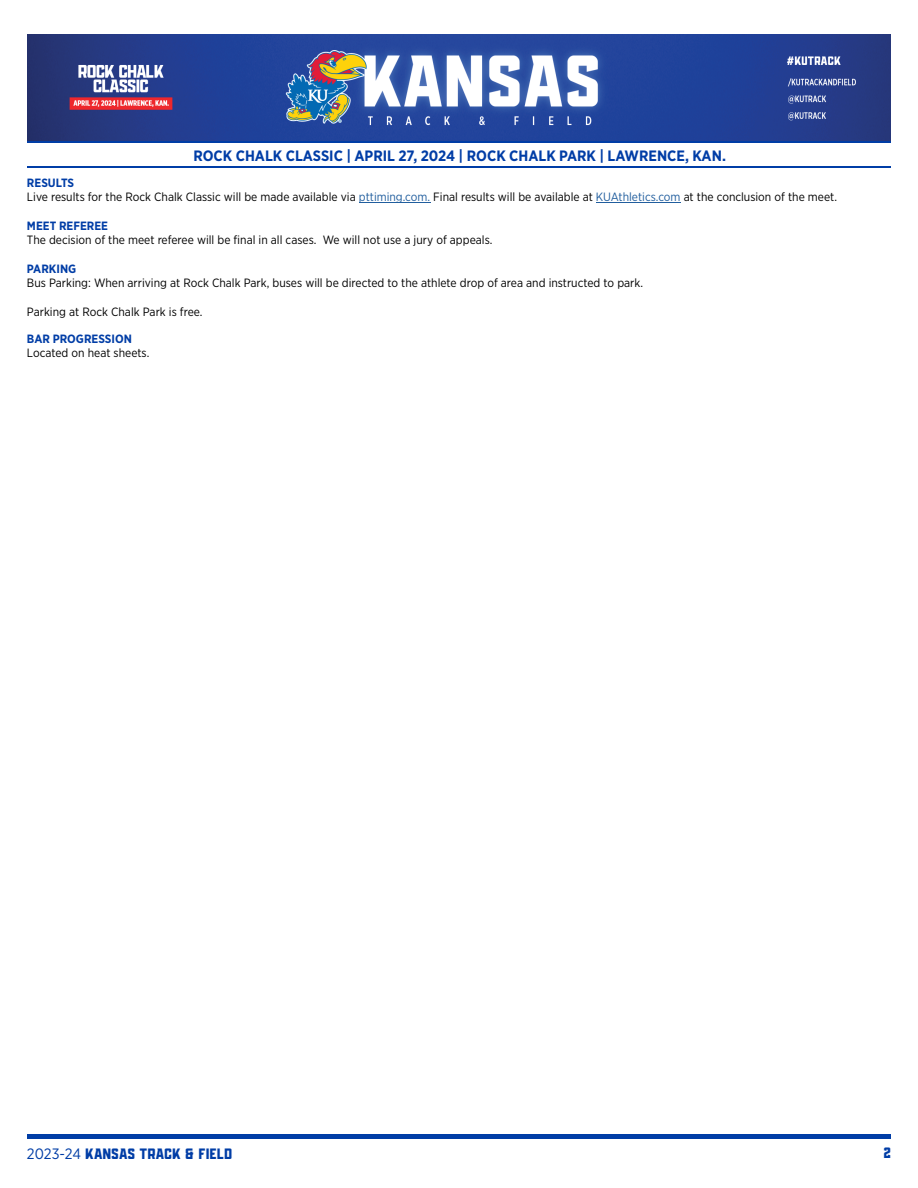
<style>
.page{position:relative;width:918px;height:1188px;background:#fff}
.page>*{position:absolute;margin:0;border:0;box-sizing:border-box;transform-origin:0 0}
.t1{font:700 15px "Gotham Narrow";color:#003da6}
.t2{font:15px "Jawbreak Sans";color:#003da6}
.t3{font:12px/14.4px "Gotham Narrow";color:#000}
.t4{font:700 12px "Gotham Narrow";color:#003da6}
.s1{font-weight:700;color:#003da6}
.s2{color:#215e9e}
.s3{font-family:"Gotham Narrow"}
</style>
<div class="page">
<div style="left:27px;top:1134px;width:864px;height:5px;background:#003da6"></div>
<img style="left:27px;top:35px;width:864px;height:107px">
<hr style="left:27px;top:167px;width:864px;height:1px;background:#003da6">
<hr style="left:27px;top:142px;width:864px;height:1px;background:#003da6">
<hr style="left:359px;top:202px;width:71px;height:1px;background:#215e9e">
<hr style="left:596px;top:202px;width:85px;height:1px;background:#215e9e">
<p class="t1" style="left:193px;top:149px;width:534px">ROCK CHALK CLASSIC | APRIL 27, 2024 | ROCK CHALK PARK | LAWRENCE, KAN.</p>
<p class="t3" style="left:27px;top:176px;width:812px"><span class="s1">RESULTS<br></span>Live results for the Rock Chalk Classic will be made available via <span class="s2">pttiming.com.</span> Final results will be available at <span class="s2">KUAthletics.com</span> at the conclusion of the meet.</p>
<p class="t4" style="left:27px;top:220px;width:83px">MEET REFEREE</p>
<p class="t3" style="left:27px;top:233px;width:467px">The decision of the meet referee will be final in all cases. We will not use a jury of appeals.</p>
<p class="t4" style="left:27px;top:263px;width:51px">PARKING</p>
<p class="t3" style="left:27px;top:277px;width:618px">Bus Parking: When arriving at Rock Chalk Park, buses will be directed to the athlete drop of area and instructed to park.</p>
<p class="t3" style="left:27px;top:305px;width:177px">Parking at Rock Chalk Park is free.</p>
<p class="t4" style="left:27px;top:333px;width:106px">BAR PROGRESSION</p>
<p class="t3" style="left:27px;top:346px;width:124px">Located on heat sheets.</p>
<p class="t2" style="left:27px;top:1145px;width:207px"><span class="s3">2023-24</span> KANSAS TRACK &amp; FIELD</p>
<p class="t2" style="left:883px;top:1144px;width:9px">2</p>
</div>
